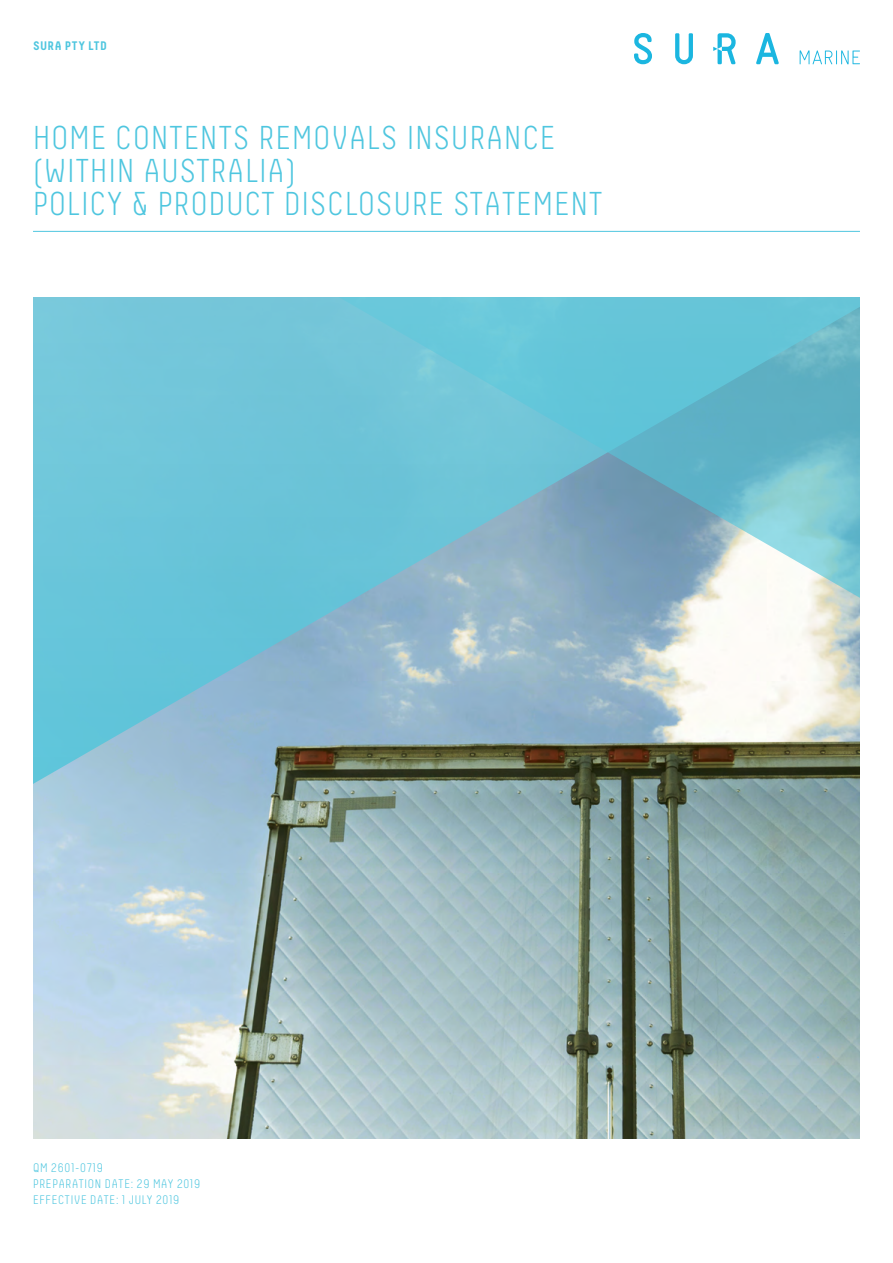
<style>
.page{position:relative;width:893px;height:1263px;background:#fff}
.page>*{position:absolute;margin:0;border:0;box-sizing:border-box;transform-origin:0 0}
.t1{font:300 33px/33px "Decima";letter-spacing:.04em;color:#4fc6df}
.t2{font:300 12.3px/16.5px "Decima";letter-spacing:.065em;color:#4fc6df}
.t3{font:700 12.3px "Decima";letter-spacing:.04em;color:#4fc6df}
</style>
<div class="page">
<img style="left:33px;top:825px;width:827px;height:313px">
<svg style="left:33px;top:617px;width:827px;height:208px;background:#91b1b8"></svg>
<svg style="left:33px;top:297px;width:827px;height:320px;background:#74c1d3"></svg>
<hr style="left:33px;top:231px;width:827px;height:1px;background:#4fc6df">
<svg style="left:756px;top:33px;width:22px;height:31px"></svg>
<svg style="left:634px;top:33px;width:18px;height:31px"></svg>
<svg style="left:675px;top:33px;width:18px;height:31px"></svg>
<svg style="left:713px;top:33px;width:22px;height:31px"></svg>
<svg style="left:799px;top:50px;width:60px;height:14px"></svg>
<p class="t3" style="left:33px;top:38px;width:76px">SURA PTY LTD</p>
<p class="t1" style="left:33px;top:120px;width:570px">HOME CONTENTS REMOVALS INSURANCE (WITHIN AUSTRALIA)<br>POLICY &amp; PRODUCT DISCLOSURE STATEMENT</p>
<p class="t2" style="left:33px;top:1159px;width:168px">QM 2601-0719<br>PREPARATION DATE: 29 MAY 2019<br>EFFECTIVE DATE: 1 JULY 2019</p>
</div>
